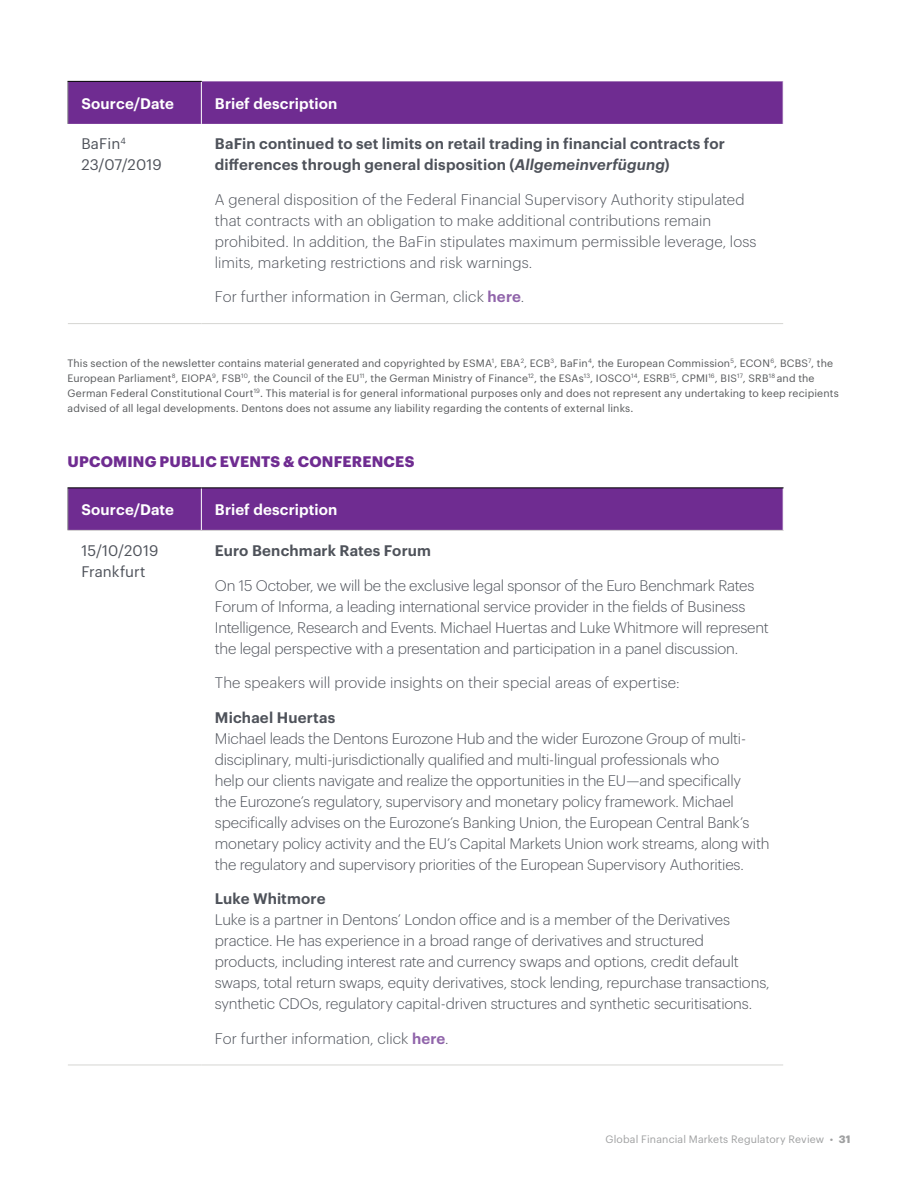
<style>
.page{position:relative;width:918px;height:1188px;background:#fff}
.page>*{position:absolute;margin:0;border:0;box-sizing:border-box;transform-origin:0 0}
.t1{font:300 15px/21px "Dentons Sans";letter-spacing:-.01em;color:#4e525a}
.t2{font:600 15px/21px "Dentons Sans";letter-spacing:.01em;color:#4e525a}
.t3{font:600 15px "Dentons Sans";letter-spacing:.01em;color:#fff}
.t4{font:15px/21px "Dentons Sans";letter-spacing:.005em;color:#4e525a}
.t5{font:700 15px "Dentons Sans";letter-spacing:.01em;color:#6f2c91}
.t6{font:10.5px/15px "Dentons Sans";letter-spacing:.015em;color:#56585a}
.t7{font:10.5px "Dentons Sans";letter-spacing:.015em;color:#9fa0a1}
.s1{font-style:italic}
.s2{font-weight:600;color:#9064aa}
.s3{font-weight:700}
</style>
<div class="page">
<div style="left:69px;top:81px;width:714px;height:43px;background:#6f2c91"></div>
<hr style="left:68px;top:82px;width:1px;height:42px;background:#808285">
<hr style="left:201px;top:82px;width:1px;height:42px;background:#fff">
<hr style="left:68px;top:323px;width:133px;height:1px;background:#d5d5d2">
<hr style="left:201px;top:323px;width:582px;height:1px;background:#d5d5d2">
<hr style="left:68px;top:81px;width:134px;height:1px;background:#000">
<div style="left:69px;top:488px;width:714px;height:42px;background:#6f2c91"></div>
<hr style="left:68px;top:488px;width:1px;height:42px;background:#808285">
<hr style="left:201px;top:488px;width:1px;height:42px;background:#fff">
<hr style="left:68px;top:1065px;width:133px;height:1px;background:#d5d5d2">
<hr style="left:201px;top:1065px;width:582px;height:1px;background:#d5d5d2">
<hr style="left:68px;top:487px;width:133px;height:1px;background:#000">
<hr style="left:201px;top:487px;width:583px;height:1px;background:#000">
<hr style="left:68px;top:530px;width:133px;height:1px;background:#d5d5d2">
<hr style="left:201px;top:530px;width:583px;height:1px;background:#d5d5d2">
<p class="t3" style="left:81px;top:92px;width:94px">Source/Date</p>
<p class="t3" style="left:215px;top:92px;width:124px">Brief description</p>
<p class="t4" style="left:81px;top:132px;width:82px">BaFin<sup>4<br></sup>23/07/2019</p>
<p class="t2" style="left:215px;top:132px;width:512px">BaFin continued to set limits on retail trading in financial contracts for differences through general disposition (<span class="s1">Allgemeinverfügung</span>)</p>
<p class="t1" style="left:215px;top:188px;width:543px">A general disposition of the Federal Financial Supervisory Authority stipulated that contracts with an obligation to make additional contributions remain prohibited. In addition, the BaFin stipulates maximum permissible leverage, loss limits, marketing restrictions and risk warnings.</p>
<p class="t1" style="left:215px;top:285px;width:311px">For further information in German, click <span class="s2">here</span>.</p>
<p class="t6" style="left:68px;top:355px;width:773px">This section of the newsletter contains material generated and copyrighted by ESMA<sup>1</sup>, EBA<sup>2</sup>, ECB<sup>3</sup>, BaFin<sup>4</sup>, the European Commission<sup>5</sup>, ECON<sup>6</sup>, BCBS<sup>7</sup>, the European Parliament<sup>8</sup>, EIOPA<sup>9</sup>, FSB<sup>10</sup>, the Council of the EU<sup>11</sup>, the German Ministry of Finance<sup>12</sup>, the ESAs<sup>13</sup>, IOSCO<sup>14</sup>, ESRB<sup>15</sup>, CPMI<sup>16</sup>, BIS<sup>17</sup>, SRB<sup>18</sup> and the German Federal Constitutional Court<sup>19</sup>. This material is for general informational purposes only and does not represent any undertaking to keep recipients advised of all legal developments. Dentons does not assume any liability regarding the contents of external links.</p>
<p class="t5" style="left:68px;top:450px;width:348px">UPCOMING PUBLIC EVENTS &amp; CONFERENCES</p>
<p class="t3" style="left:81px;top:498px;width:94px">Source/Date</p>
<p class="t3" style="left:215px;top:498px;width:124px">Brief description</p>
<p class="t4" style="left:81px;top:539px;width:79px">15/10/2019<br>Frankfurt</p>
<p class="t2" style="left:215px;top:539px;width:218px">Euro Benchmark Rates Forum</p>
<p class="t1" style="left:215px;top:574px;width:555px">On 15 October, we will be the exclusive legal sponsor of the Euro Benchmark Rates Forum of Informa, a leading international service provider in the fields of Business Intelligence, Research and Events. Michael Huertas and Luke Whitmore will represent the legal perspective with a presentation and participation in a panel discussion.</p>
<p class="t1" style="left:215px;top:671px;width:466px">The speakers will provide insights on their special areas of expertise:</p>
<p class="t2" style="left:215px;top:705px;width:122px">Michael Huertas</p>
<p class="t1" style="left:215px;top:727px;width:556px">Michael leads the Dentons Eurozone Hub and the wider Eurozone Group of multi&shy;disciplinary, multi-jurisdictionally qualified and multi-lingual professionals who<br>help our clients navigate and realize the opportunities in the EU—and specifically<br>the Eurozone’s regulatory, supervisory and monetary policy framework. Michael specifically advises on the Eurozone’s Banking Union, the European Central Bank’s monetary policy activity and the EU’s Capital Markets Union work streams, along with the regulatory and supervisory priorities of the European Supervisory Authorities.</p>
<p class="t2" style="left:215px;top:887px;width:112px">Luke Whitmore</p>
<p class="t1" style="left:215px;top:908px;width:556px">Luke is a partner in Dentons’ London office and is a member of the Derivatives practice. He has experience in a broad range of derivatives and structured products, including interest rate and currency swaps and options, credit default swaps, total return swaps, equity derivatives, stock lending, repurchase transactions, synthetic CDOs, regulatory capital-driven structures and synthetic securitisations.</p>
<p class="t1" style="left:215px;top:1027px;width:235px">For further information, click <span class="s2">here</span>.</p>
<p class="t7" style="left:606px;top:1131px;width:246px">Global Financial Markets Regulatory Review • <span class="s3">31</span></p>
</div>
